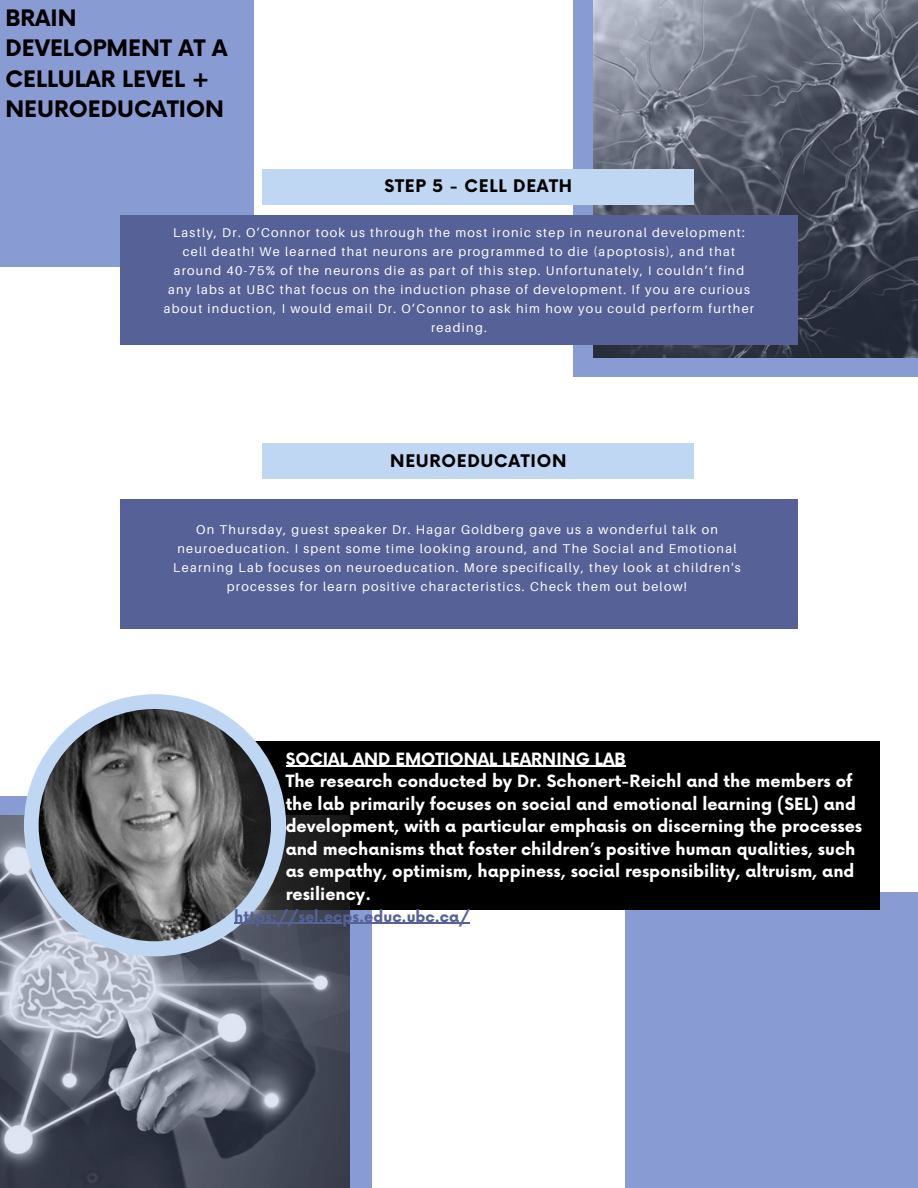
<style>
.page{position:relative;width:918px;height:1188px;background:#fff}
.page>*{position:absolute;margin:0;border:0;box-sizing:border-box;transform-origin:0 0}
.t1{font:700 22.05px/30.3px "Now";color:#000}
.t2{font:700 16.95px "Now";letter-spacing:.04em;color:#000}
.t3{font:700 16.5px/22.5px "Now";color:#fff}
.t4{font:700 15px "Now";color:#556197}
.t5{font:12.75px/19px "Aileron";letter-spacing:.1em;color:#fff;text-align:center}
</style>
<div class="page">
<div style="left:573px;top:0;width:345px;height:377px;background:#899bd3"></div>
<div style="left:0;top:796px;width:372px;height:392px;background:#899bd3"></div>
<div style="left:0;top:0;width:254px;height:267px;background:#899bd3"></div>
<img style="left:594px;top:0;width:324px;height:357px">
<div style="left:120px;top:216px;width:678px;height:129px;background:#556197"></div>
<div style="left:262px;top:169px;width:432px;height:36px;background:#bfd7f2"></div>
<div style="left:626px;top:892px;width:292px;height:296px;background:#899bd3"></div>
<div style="left:120px;top:499px;width:678px;height:129px;background:#556197"></div>
<div style="left:262px;top:443px;width:432px;height:36px;background:#bfd7f2"></div>
<div style="left:216px;top:741px;width:663px;height:169px;background:#000"></div>
<img style="left:0;top:816px;width:349px;height:372px">
<div style="left:24px;top:694px;width:262px;height:262px;background:#bfd7f2;border-radius:50%"></div>
<img style="left:39px;top:709px;width:232px;height:232px;border-radius:50%">
<hr style="left:286px;top:766px;width:340px;height:1px;background:#fff">
<hr style="left:234px;top:923px;width:236px;height:1px;background:#556197">
<h1 class="t1" style="left:5px;top:4px;width:223px">BRAIN<br>DEVELOPMENT AT A<br>CELLULAR LEVEL +<br>NEUROEDUCATION</h1>
<h2 class="t2" style="left:385px;top:177px;width:189px">STEP 5 - CELL DEATH</h2>
<p class="t5" style="left:164px;top:222px;width:592px">Lastly, Dr. O’Connor took us through the most ironic step in neuronal development: cell death! We learned that neurons are programmed to die (apoptosis), and that around 40-75% of the neurons die as part of this step. Unfortunately, I couldn’t find any labs at UBC that focus on the induction phase of development. If you are curious about induction, I would email Dr. O’Connor to ask him how you could perform further reading.</p>
<h2 class="t2" style="left:390px;top:452px;width:178px">NEUROEDUCATION</h2>
<p class="t5" style="left:173px;top:520px;width:569px">On Thursday, guest speaker Dr. Hagar Goldberg gave us a wonderful talk on neuroeducation. I spent some time looking around, and The Social and Emotional Learning Lab focuses on neuroeducation. More specifically, they look at children's processes for learn positive characteristics. Check them out below!</p>
<p class="t3" style="left:286px;top:748px;width:578px">SOCIAL AND EMOTIONAL LEARNING LAB<br>The research conducted by Dr. Schonert-Reichl and the members of the lab primarily focuses on social and emotional learning (SEL) and development, with a particular emphasis on discerning the processes and mechanisms that foster children’s positive human qualities, such as empathy, optimism, happiness, social responsibility, altruism, and resiliency.</p>
<p class="t4" style="left:234px;top:908px;width:237px">https://sel.ecps.educ.ubc.ca/</p>
</div>
